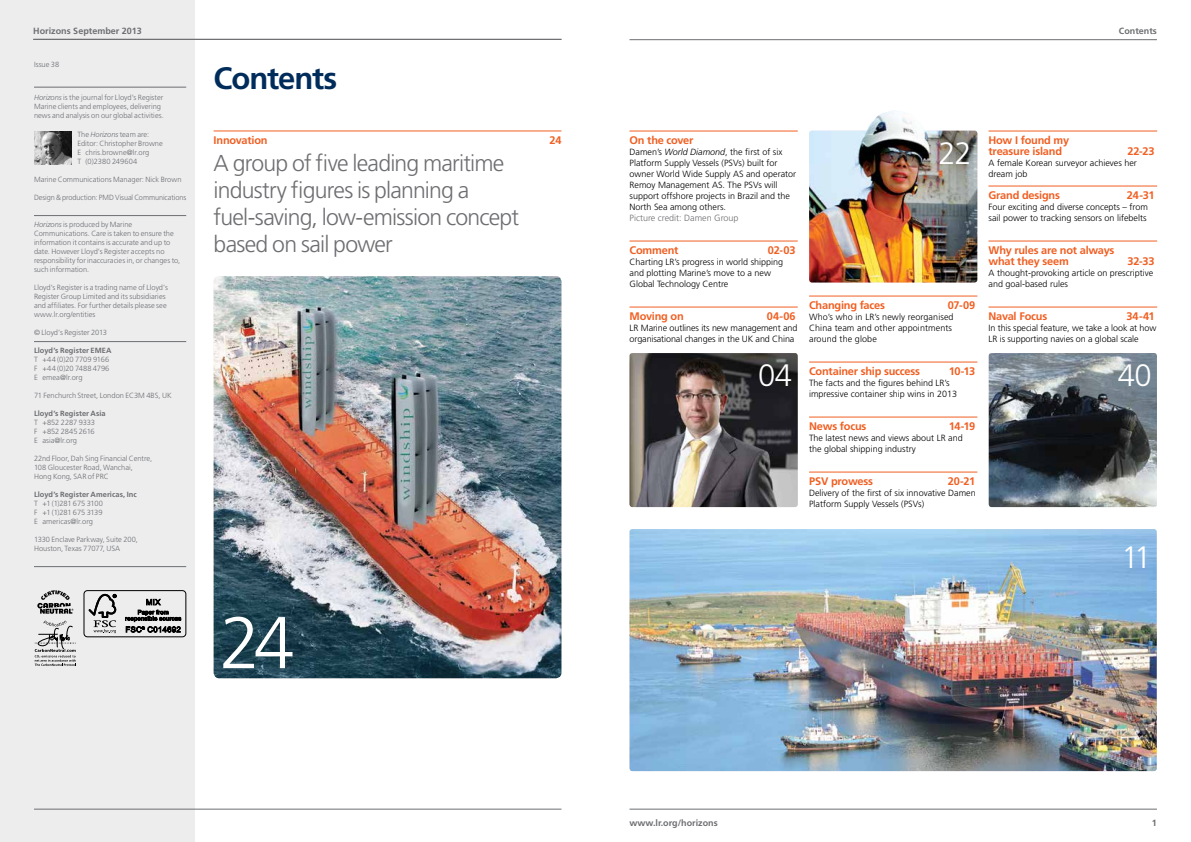
<style>
.page{position:relative;width:1191px;height:842px;background:#fff}
.page>*{position:absolute;margin:0;border:0;box-sizing:border-box;transform-origin:0 0}
.t1{font:300 73.2px "Frutiger LT Std";color:#fff}
.t2{font:700 31px "Frutiger LT Std";letter-spacing:-.035em;color:#002c5b}
.t3{font:300 31px "Frutiger LT Std";letter-spacing:-.03em;color:#fff}
.t4{font:300 23px/27px "Frutiger LT Std";letter-spacing:-.035em;color:#6d6e71}
.t5{font:700 11px/11px "Frutiger LT Std";letter-spacing:-.02em;color:#f15f22}
.t6{font:300 9px/11px "Frutiger LT Std";color:#000}
.t7{font:700 9px "Frutiger LT Std";color:#6d6e71}
.t8{font:300 9px "Frutiger LT Std";color:#6d6e71}
.t9{font:300 7.5px/9px "Frutiger LT Std";color:#6d6e71}
.t10{font:700 7.5px "Frutiger LT Std";letter-spacing:.005em;color:#6d6e71}
.s1{font-style:italic}
</style>
<div class="page">
<img style="left:214px;top:276px;width:347px;height:402px">
<div style="left:0;top:0;width:194px;height:842px;background:#ededee"></div>
<hr style="left:34px;top:87px;width:152px;height:1px;background:#6d6e71">
<hr style="left:34px;top:215px;width:152px;height:1px;background:#6d6e71">
<hr style="left:34px;top:341px;width:152px;height:1px;background:#6d6e71">
<hr style="left:34px;top:566px;width:152px;height:1px;background:#6d6e71">
<img style="left:34px;top:132px;width:38px;height:32px">
<hr style="left:214px;top:131px;width:347px;height:1px;background:#f15f22">
<svg style="left:35px;top:620px;width:41px;height:46px"></svg>
<svg style="left:37px;top:590px;width:36px;height:24px"></svg>
<div style="left:84px;top:590px;width:102px;height:47px;border:1px solid #000;border-radius:3px"></div>
<svg style="left:89px;top:594px;width:27px;height:39px"></svg>
<svg style="left:125px;top:598px;width:56px;height:35px"></svg>
<hr style="left:33px;top:39px;width:528px;height:1px;background:#6d6e71">
<hr style="left:34px;top:809px;width:527px;height:1px;background:#6d6e71">
<hr style="left:809px;top:296px;width:168px;height:1px;background:#f15f22">
<hr style="left:809px;top:362px;width:168px;height:1px;background:#f15f22">
<hr style="left:809px;top:417px;width:168px;height:1px;background:#f15f22">
<hr style="left:809px;top:472px;width:168px;height:1px;background:#f15f22">
<hr style="left:629px;top:131px;width:168px;height:1px;background:#f15f22">
<hr style="left:629px;top:241px;width:168px;height:1px;background:#f15f22">
<hr style="left:629px;top:307px;width:168px;height:1px;background:#f15f22">
<img style="left:629px;top:353px;width:168px;height:154px">
<img style="left:809px;top:131px;width:168px;height:152px">
<hr style="left:629px;top:809px;width:528px;height:1px;background:#6d6e71">
<hr style="left:629px;top:39px;width:528px;height:1px;background:#6d6e71">
<hr style="left:988px;top:131px;width:169px;height:1px;background:#f15f22">
<hr style="left:988px;top:186px;width:169px;height:1px;background:#f15f22">
<hr style="left:988px;top:241px;width:169px;height:1px;background:#f15f22">
<hr style="left:988px;top:307px;width:169px;height:1px;background:#f15f22">
<img style="left:629px;top:529px;width:527px;height:242px">
<img style="left:988px;top:353px;width:169px;height:154px">
<img style="left:860px;top:110px;width:69px;height:40px">
<p class="t7" style="left:33px;top:25px;width:110px">Horizons September 2013</p>
<p class="t9" style="left:34px;top:60px;width:27px">Issue 38</p>
<p class="t9" style="left:34px;top:93px;width:131px"><span class="s1">Horizons</span> is the journal for Lloyd’s Register<br>Marine clients and employees, delivering news and analysis on our global activities.</p>
<p class="t9" style="left:77px;top:130px;width:87px">The <span class="s1">Horizons</span> team are:<br>Editor: Christopher Browne<br>E chris.browne@lr.org<br>T (0)2380 249604</p>
<p class="t9" style="left:34px;top:175px;width:149px">Marine Communications Manager: Nick Brown</p>
<p class="t9" style="left:34px;top:193px;width:154px">Design &amp; production: PMD Visual Communications</p>
<p class="t9" style="left:34px;top:220px;width:148px"><span class="s1">Horizons</span> is produced by Marine Communications. Care is taken to ensure the information it contains is accurate and up to date. However Lloyd’s Register accepts no responsibility for inaccuracies in, or changes to, such information.</p>
<p class="t9" style="left:34px;top:283px;width:135px">Lloyd’s Register is a trading name of Lloyd’s Register Group Limited and its subsidiaries and affiliates. For further details please see www.lr.org/entities</p>
<p class="t9" style="left:34px;top:328px;width:74px">© Lloyd’s Register 2013</p>
<p class="t10" style="left:34px;top:346px;width:79px">Lloyd’s Register EMEA</p>
<p class="t9" style="left:34px;top:355px;width:77px;text-align:justify">T +44 (0)20 7709 9166<br>F +44 (0)20 7488 4796<br>E emea@lr.org</p>
<p class="t9" style="left:34px;top:391px;width:139px">71 Fenchurch Street, London EC3M 4BS, UK</p>
<p class="t10" style="left:34px;top:409px;width:73px">Lloyd’s Register Asia</p>
<p class="t9" style="left:34px;top:418px;width:62px;text-align:justify">T +852 2287 9333<br>F +852 2845 2616<br>E asia@lr.org</p>
<p class="t9" style="left:34px;top:454px;width:120px">22nd Floor, Dah Sing Financial Centre,<br>108 Gloucester Road, Wanchai,<br>Hong Kong, SAR of PRC</p>
<p class="t10" style="left:34px;top:490px;width:104px">Lloyd’s Register Americas, Inc</p>
<p class="t9" style="left:34px;top:499px;width:70px;text-align:justify">T +1 (1)281 675 3100<br>F +1 (1)281 675 3139<br>E americas@lr.org</p>
<p class="t9" style="left:34px;top:535px;width:105px">1330 Enclave Parkway, Suite 200,<br>Houston, Texas 77077, USA</p>
<h2 class="t2" style="left:214px;top:60px;width:125px">Contents</h2>
<h3 class="t5" style="left:214px;top:135px;width:55px">Innovation</h3>
<h3 class="t5" style="left:549px;top:135px;width:14px">24</h3>
<h3 class="t4" style="left:214px;top:150px;width:307px">A group of five leading maritime industry figures is planning a fuel-saving, low-emission concept based on sail power</h3>
<h1 class="t1" style="left:220px;top:601px;width:76px">24</h1>
<p class="t7" style="left:1119px;top:25px;width:39px">Contents</p>
<h3 class="t5" style="left:629px;top:135px;width:65px">On the cover</h3>
<p class="t6" style="left:629px;top:147px;width:168px">Damen’s <span class="s1">World Diamond</span>, the first of six Platform Supply Vessels (PSVs) built for owner World Wide Supply AS and operator Remoy Management AS. The PSVs will support offshore projects in Brazil and the North Sea among others.</p>
<p class="t8" style="left:629px;top:213px;width:111px">Picture credit: Damen Group</p>
<h3 class="t5" style="left:629px;top:245px;width:50px">Comment</h3>
<h3 class="t5" style="left:768px;top:245px;width:29px">02-03</h3>
<p class="t6" style="left:629px;top:257px;width:155px">Charting LR’s progress in world shipping and plotting Marine’s move to a new<br>Global Technology Centre</p>
<h3 class="t5" style="left:629px;top:311px;width:56px">Moving on</h3>
<h3 class="t5" style="left:767px;top:311px;width:30px">04-06</h3>
<p class="t6" style="left:629px;top:323px;width:169px">LR Marine outlines its new management and organisational changes in the UK and China</p>
<h2 class="t3" style="left:758px;top:358px;width:36px">04</h2>
<h2 class="t3" style="left:938px;top:135px;width:35px">22</h2>
<h3 class="t5" style="left:809px;top:300px;width:77px">Changing faces</h3>
<h3 class="t5" style="left:947px;top:300px;width:29px">07-09</h3>
<p class="t6" style="left:809px;top:312px;width:146px">Who’s who in LR’s newly reorganised<br>China team and other appointments around the globe</p>
<h3 class="t5" style="left:809px;top:366px;width:112px">Container ship success</h3>
<h3 class="t5" style="left:948px;top:366px;width:28px">10-13</h3>
<p class="t6" style="left:809px;top:378px;width:149px">The facts and the figures behind LR’s impressive container ship wins in 2013</p>
<h3 class="t5" style="left:809px;top:421px;width:59px">News focus</h3>
<h3 class="t5" style="left:948px;top:421px;width:28px">14-19</h3>
<p class="t6" style="left:809px;top:433px;width:155px">The latest news and views about LR and the global shipping industry</p>
<h3 class="t5" style="left:809px;top:476px;width:65px">PSV prowess</h3>
<h3 class="t5" style="left:947px;top:476px;width:29px">20-21</h3>
<p class="t6" style="left:809px;top:488px;width:168px">Delivery of the first of six innovative Damen<br>Platform Supply Vessels (PSVs)</p>
<h3 class="t5" style="left:988px;top:135px;width:82px">How I found my treasure island</h3>
<h3 class="t5" style="left:1127px;top:146px;width:29px">22-23</h3>
<p class="t6" style="left:988px;top:158px;width:150px">A female Korean surveyor achieves her dream job</p>
<h3 class="t5" style="left:988px;top:190px;width:73px">Grand designs</h3>
<h3 class="t5" style="left:1127px;top:190px;width:29px">24-31</h3>
<p class="t6" style="left:988px;top:202px;width:161px">Four exciting and diverse concepts – from sail power to tracking sensors on lifebelts</p>
<h3 class="t5" style="left:988px;top:245px;width:127px">Why rules are not always what they seem</h3>
<h3 class="t5" style="left:1127px;top:256px;width:29px">32-33</h3>
<p class="t6" style="left:988px;top:268px;width:166px">A thought-provoking article on prescriptive and goal-based rules</p>
<h3 class="t5" style="left:988px;top:311px;width:60px">Naval Focus</h3>
<h3 class="t5" style="left:1126px;top:311px;width:29px">34-41</h3>
<p class="t6" style="left:988px;top:323px;width:169px">In this special feature, we take a look at how<br>LR is supporting navies on a global scale</p>
<h2 class="t3" style="left:1117px;top:358px;width:35px">40</h2>
<h2 class="t3" style="left:1121px;top:540px;width:31px">11</h2>
<p class="t7" style="left:629px;top:818px;width:90px">www.lr.org/horizons</p>
<p class="t7" style="left:1152px;top:818px;width:7px">1</p>
</div>
